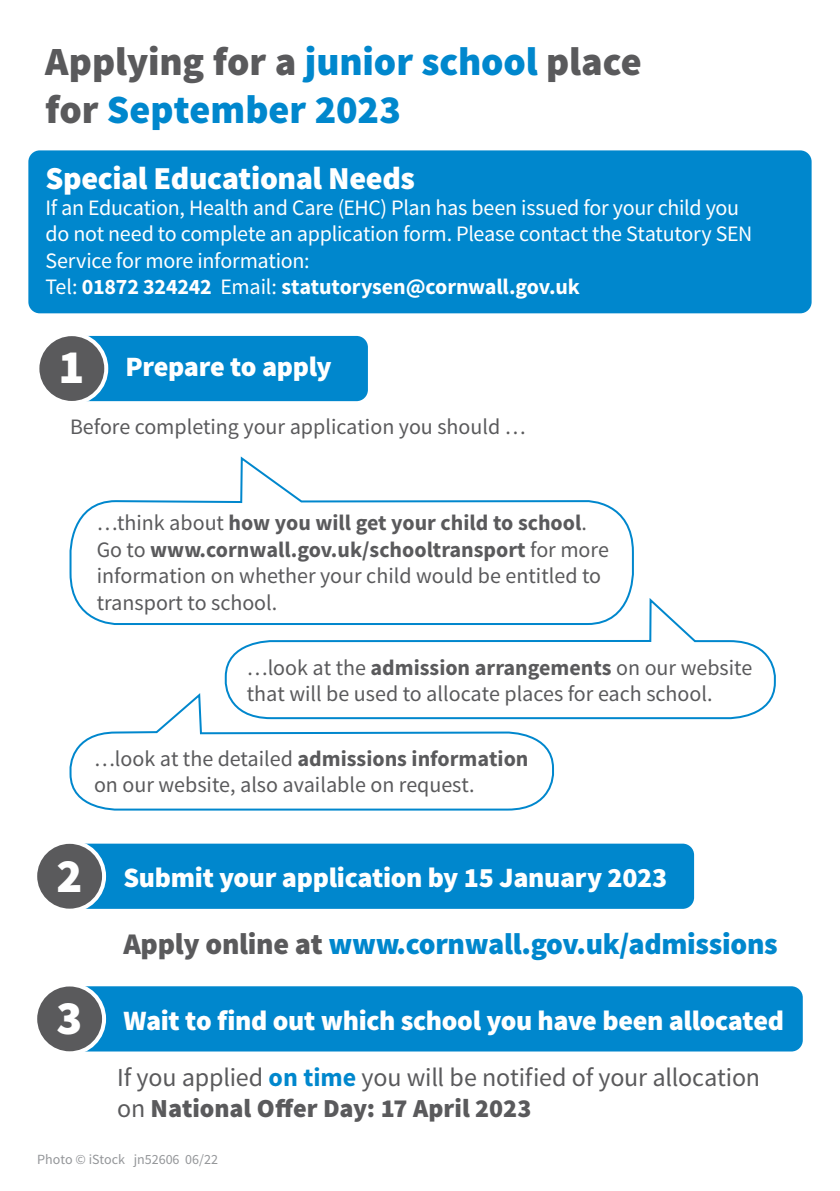
<style>
.page{position:relative;width:840px;height:1191px;background:#fff}
.page>*{position:absolute;margin:0;border:0;box-sizing:border-box;transform-origin:0 0}
.body{font:900 48px "Source Sans Pro";color:#fff}
.body-2{font:900 40px/48px "Source Sans Pro";letter-spacing:-.005em;color:#0087cd}
.body-3{font:900 32px "Source Sans Pro";letter-spacing:-.015em;color:#fff}
.body-4{font:900 30px "Source Sans Pro";letter-spacing:-.01em;color:#0087cd}
.body-5{font:900 28px "Source Sans Pro";letter-spacing:-.01em;color:#fff}
.t1{font:26px/31.2px "Source Sans Pro";letter-spacing:-.01em;color:#5a5a5c}
.t2{font:22px/26.4px "Source Sans Pro";color:#5a5a5c}
.t3{font:22px/26.4px "Source Sans Pro";letter-spacing:-.01em;color:#fff}
.t4{font:700 22px "Source Sans Pro";letter-spacing:-.01em;color:#fff}
.t5{font:14px "Source Sans Pro";color:#949699}
.s1{color:#5a5a5c}
.s2{font-weight:400}
.s3{font-weight:700}
.s4{font-weight:700;color:#0087cd}
.s5{font-weight:900}
</style>
<div class="page">
<div style="left:70px;top:334px;width:300px;height:69px;background:#0087cd;border-radius:13px"></div>
<div style="left:68px;top:332px;width:304px;height:73px;border:4px solid #fff;border-radius:13px"></div>
<div style="left:37px;top:334px;width:69px;height:69px;background:#5a5a5c;border-radius:50%"></div>
<div style="left:35px;top:332px;width:73px;height:73px;border:4px solid #fff;border-radius:50%"></div>
<svg style="left:69px;top:456px;width:565px;height:169px"></svg>
<svg style="left:224px;top:595px;width:552px;height:125px"></svg>
<svg style="left:69px;top:691px;width:485px;height:120px"></svg>
<div style="left:68px;top:841px;width:627px;height:70px;background:#0087cd;border-radius:13px"></div>
<div style="left:66px;top:839px;width:631px;height:74px;border:4px solid #fff;border-radius:13px"></div>
<div style="left:35px;top:842px;width:69px;height:68px;background:#5a5a5c;border-radius:50%"></div>
<div style="left:33px;top:840px;width:73px;height:72px;border:4px solid #fff;border-radius:50%"></div>
<div style="left:68px;top:984px;width:736px;height:69px;background:#0087cd;border-radius:13px"></div>
<div style="left:66px;top:982px;width:740px;height:73px;border:4px solid #fff;border-radius:13px"></div>
<div style="left:35px;top:984px;width:69px;height:69px;background:#5a5a5c;border-radius:50%"></div>
<div style="left:33px;top:982px;width:73px;height:73px;border:4px solid #fff;border-radius:50%"></div>
<div style="left:28px;top:150px;width:783px;height:163px;background:#0087cd;border-radius:11px"></div>
<p class="body-2" style="left:45px;top:40px;width:598px"><span class="s1">Applying for a</span> junior school <span class="s1">place for</span> September 2023</p>
<p class="body-3" style="left:45px;top:157px;width:371px">Special Educational Needs</p>
<p class="t3" style="left:45px;top:195px;width:708px">If an Education, Health and Care (EHC) Plan has been issued for your child you do not need to complete an application form. Please contact the Statutory SEN<br>Service for more information:</p>
<p class="t4" style="left:45px;top:273px;width:535px"><span class="s2">Tel:</span> 01872 324242 <span class="s2">Email:</span> statutorysen@cornwall.gov.uk</p>
<p class="body" style="left:58px;top:336px;width:27px">1</p>
<p class="body-5" style="left:125px;top:348px;width:207px">Prepare to apply</p>
<p class="t2" style="left:70px;top:414px;width:457px">Before completing your application you should …</p>
<p class="t2" style="left:97px;top:510px;width:513px">…think about <span class="s3">how you will get your child to school</span>.<br>Go to <span class="s3">www.cornwall.gov.uk/schooltransport</span> for more information on whether your child would be entitled to transport to school.</p>
<p class="t2" style="left:247px;top:654px;width:507px">…look at the <span class="s3">admission arrangements</span> on our website that will be used to allocate places for each school.</p>
<p class="t2" style="left:94px;top:746px;width:436px">…look at the detailed <span class="s3">admissions information </span>on our website, also available on request.</p>
<p class="body" style="left:57px;top:844px;width:27px">2</p>
<p class="body-5" style="left:123px;top:860px;width:545px">Submit your application by 15 January 2023</p>
<p class="body-4" style="left:123px;top:925px;width:655px"><span class="s1">Apply online at</span> www.cornwall.gov.uk/admissions</p>
<p class="body" style="left:57px;top:987px;width:27px">3</p>
<p class="body-5" style="left:123px;top:1002px;width:661px">Wait to find out which school you have been allocated</p>
<p class="t1" style="left:117px;top:1062px;width:644px">If you applied <span class="s4">on time</span> you will be notified of your allocation on <span class="s5">National Offer Day: 17 April 2023</span></p>
<p class="t5" style="left:37px;top:1150px;width:182px">Photo © iStock jn52606 06/22</p>
</div>
